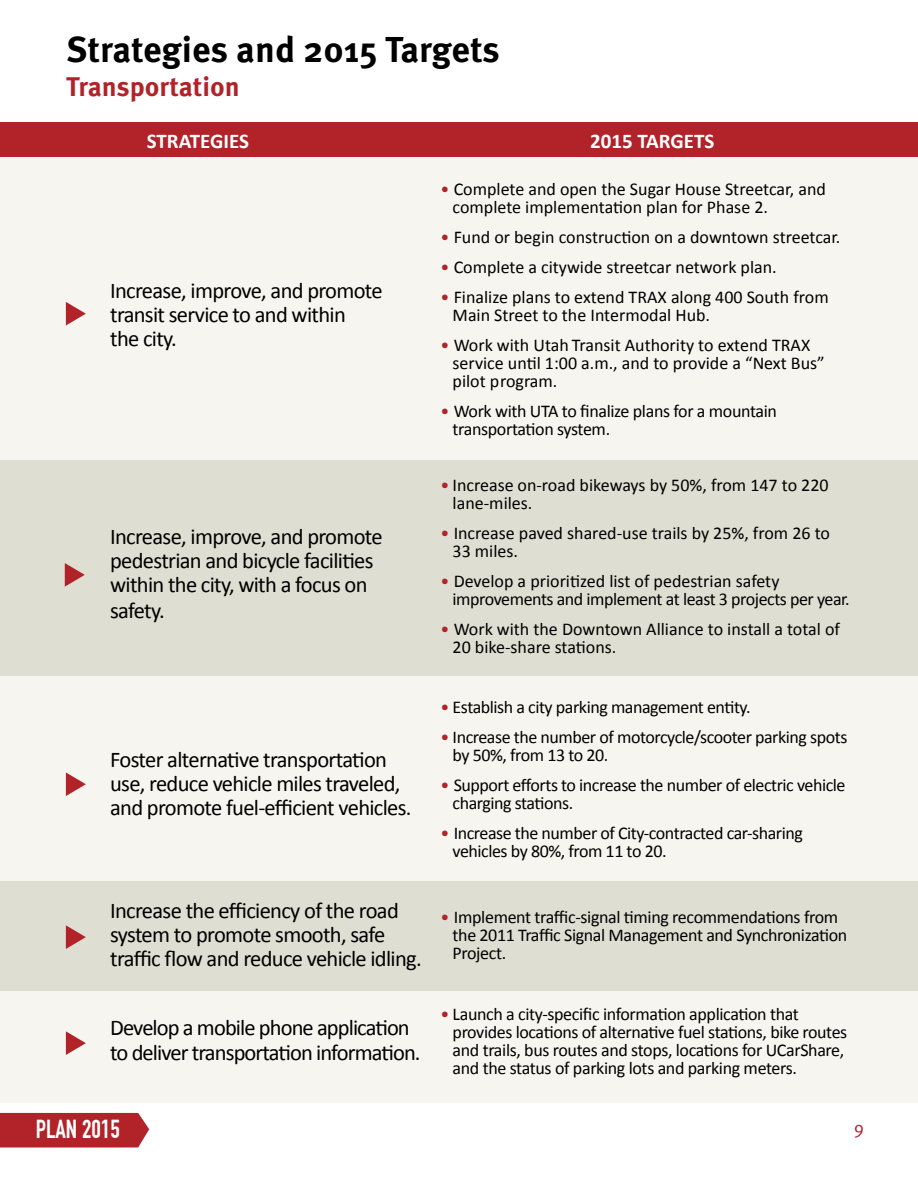
<style>
.page{position:relative;width:918px;height:1188px;background:#fff}
.page>*{position:absolute;margin:0;border:0;box-sizing:border-box;transform-origin:0 0}
.t1{font:700 36px "Meta Pro";color:#000}
.t2{font:700 27px "Meta Pro";color:#b12229}
.t3{font:25.5px "DIN Engschrift LT";color:#fff}
.t4{font:22.5px/24px "Calibri";letter-spacing:-.03em;color:#000}
.t5{font:700 21px "Calibri";color:#fff}
.t6{font:18px/18px "Calibri";letter-spacing:-.02em;color:#000}
.t7{font:18px/18px "Calibri";color:#000}
.t8{font:18px "Meta Pro";color:#b12229}
.s1{color:#b12229}
</style>
<div class="page">
<div style="left:0;top:1113px;width:149px;height:35px;background:#b12229"></div>
<div style="left:0;top:122px;width:918px;height:36px;background:#b12229"></div>
<div style="left:0;top:158px;width:918px;height:945px;background:#f6f5f0"></div>
<div style="left:0;top:460px;width:918px;height:216px;background:#deded2"></div>
<div style="left:0;top:881px;width:918px;height:110px;background:#deded2"></div>
<svg style="left:66px;top:302px;width:20px;height:24px"></svg>
<svg style="left:65px;top:563px;width:20px;height:24px"></svg>
<svg style="left:66px;top:925px;width:20px;height:24px"></svg>
<svg style="left:66px;top:1031px;width:20px;height:24px"></svg>
<svg style="left:66px;top:772px;width:20px;height:24px"></svg>
<h1 class="t1" style="left:66px;top:26px;width:435px">Strategies and 2015 Targets</h1>
<h2 class="t2" style="left:66px;top:70px;width:175px">Transportation</h2>
<p class="t5" style="left:147px;top:128px;width:104px">STRATEGIES</p>
<p class="t5" style="left:590px;top:128px;width:126px">2015 TARGETS</p>
<p class="t4" style="left:110px;top:277px;width:274px">Increase, improve, and promote transit service to and within<br>the city.</p>
<p class="t4" style="left:110px;top:524px;width:274px;line-height:24.5px">Increase, improve, and promote pedestrian and bicycle facilities within the city, with a focus on safety.</p>
<p class="t4" style="left:110px;top:746px;width:303px">Foster alternative transportation use, reduce vehicle miles traveled, and promote fuel-efficient vehicles.</p>
<p class="t4" style="left:110px;top:897px;width:313px">Increase the efficiency of the road system to promote smooth, safe traffic flow and reduce vehicle idling.</p>
<p class="t4" style="left:110px;top:1014px;width:312px;line-height:25.2px">Develop a mobile phone application to deliver transportation information.</p>
<h3 class="t3" style="left:36px;top:1114px;width:86px">PLAN 2015</h3>
<p class="t7" style="left:453px;top:180px;width:375px;text-indent:-12px"><span class="s1">•</span> Complete and open the Sugar House Streetcar, and complete implementation plan for Phase 2.</p>
<p class="t7" style="left:441px;top:228px;width:401px"><span class="s1">•</span> Fund or begin construction on a downtown streetcar.</p>
<p class="t7" style="left:441px;top:258px;width:338px"><span class="s1">•</span> Complete a citywide streetcar network plan.</p>
<p class="t7" style="left:453px;top:288px;width:378px;text-indent:-12px"><span class="s1">•</span> Finalize plans to extend TRAX along 400 South from<br>Main Street to the Intermodal Hub.</p>
<p class="t7" style="left:453px;top:336px;width:374px;text-indent:-12px"><span class="s1">•</span> Work with Utah Transit Authority to extend TRAX service until 1:00 a.m., and to provide a “Next Bus” pilot program.</p>
<p class="t6" style="left:453px;top:402px;width:326px;text-indent:-12px"><span class="s1">•</span> Work with UTA to finalize plans for a mountain transportation system.</p>
<p class="t7" style="left:453px;top:475px;width:378px;text-indent:-12px"><span class="s1">•</span> Increase on-road bikeways by 50%, from 147 to 220 lane-miles.</p>
<p class="t7" style="left:453px;top:523px;width:379px;text-indent:-12px"><span class="s1">•</span> Increase paved shared-use trails by 25%, from 26 to<br>33 miles.</p>
<p class="t6" style="left:453px;top:571px;width:399px;text-indent:-12px"><span class="s1">•</span> Develop a prioritized list of pedestrian safety improvements and implement at least 3 projects per year.</p>
<p class="t7" style="left:453px;top:619px;width:389px;text-indent:-12px"><span class="s1">•</span> Work with the Downtown Alliance to install a total of<br>20 bike-share stations.</p>
<p class="t6" style="left:441px;top:697px;width:312px"><span class="s1">•</span> Establish a city parking management entity.</p>
<p class="t6" style="left:453px;top:727px;width:396px;text-indent:-12px"><span class="s1">•</span> Increase the number of motorcycle/scooter parking spots by 50%, from 13 to 20.</p>
<p class="t6" style="left:453px;top:775px;width:394px;text-indent:-12px"><span class="s1">•</span> Support efforts to increase the number of electric vehicle charging stations.</p>
<p class="t6" style="left:453px;top:823px;width:352px;text-indent:-12px"><span class="s1">•</span> Increase the number of City-contracted car-sharing vehicles by 80%, from 11 to 20.</p>
<p class="t6" style="left:453px;top:907px;width:396px;text-indent:-12px"><span class="s1">•</span> Implement traffic-signal timing recommendations from the 2011 Traffic Signal Management and Synchronization<br>Project.</p>
<p class="t6" style="left:453px;top:1005px;width:396px;text-indent:-12px"><span class="s1">•</span> Launch a city-specific information application that provides locations of alternative fuel stations, bike routes and trails, bus routes and stops, locations for UCarShare, and the status of parking lots and parking meters.</p>
<p class="t8" style="left:854px;top:1116px;width:12px">9</p>
</div>
